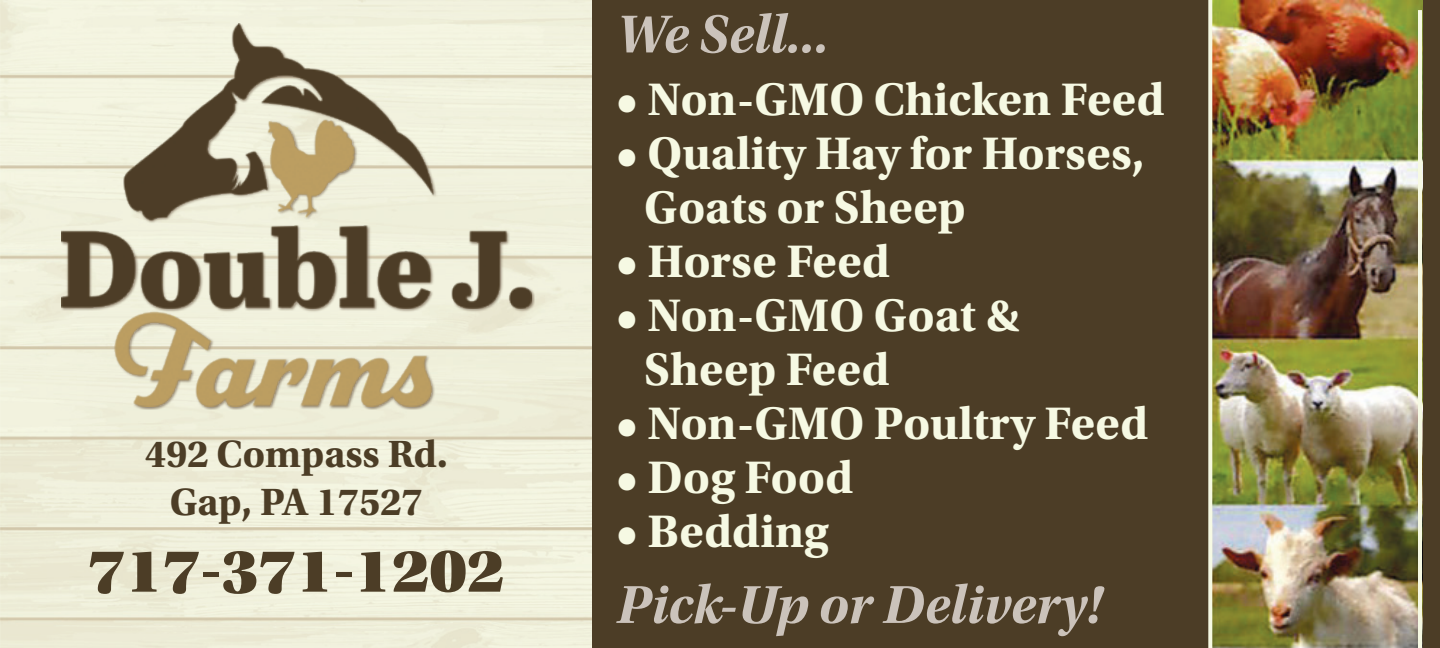
<style>
.page{position:relative;width:1440px;height:648px;background:#fff}
.page>*{position:absolute;margin:0;border:0;box-sizing:border-box;transform-origin:0 0}
.t1{font:64px "Utopia Std Black Headline";color:#4c3d26}
.t2{font:56px "Utopia Std Bold Subh It";color:#cbc3bb}
.t3{font:700 48px/54px "Utopia Std";color:#f6f9e3}
.t4{font:700 40px "Utopia Std";color:#4c3d26}
</style>
<div class="page">
<img style="left:0;top:0;width:593px;height:648px">
<div style="left:593px;top:0;width:847px;height:648px;background:#4c3d26"></div>
<img style="left:1212px;top:0;width:210px;height:648px">
<svg style="left:1208px;top:0;width:4px;height:648px;background:#e8ead4"></svg>
<hr style="left:1418px;top:10px;width:4px;height:638px;background:#f6f9e3">
<img style="left:61px;top:24px;width:470px;height:382px">
<p class="t4" style="left:145px;top:431px;width:304px">492 Compass Rd.</p>
<p class="t4" style="left:170px;top:479px;width:254px">Gap, PA 17527</p>
<p class="t1" style="left:88px;top:537px;width:418px">717-371-1202</p>
<p class="t2" style="left:616px;top:3px;width:214px">We Sell...</p>
<p class="t3" style="left:616px;top:73px;width:550px">• Non-GMO Chicken Feed</p>
<p class="t3" style="left:644px;top:127px;width:502px;text-indent:-28px">• Quality Hay for Horses,<br>Goats or Sheep</p>
<p class="t3" style="left:616px;top:235px;width:275px">• Horse Feed</p>
<p class="t3" style="left:644px;top:289px;width:377px;text-indent:-28px">• Non-GMO Goat &amp;<br>Sheep Feed</p>
<p class="t3" style="left:616px;top:397px;width:534px">• Non-GMO Poultry Feed</p>
<p class="t3" style="left:616px;top:451px;width:239px">• Dog Food</p>
<p class="t3" style="left:616px;top:505px;width:214px">• Bedding</p>
<p class="t2" style="left:616px;top:573px;width:487px">Pick-Up or Delivery!</p>
</div>
